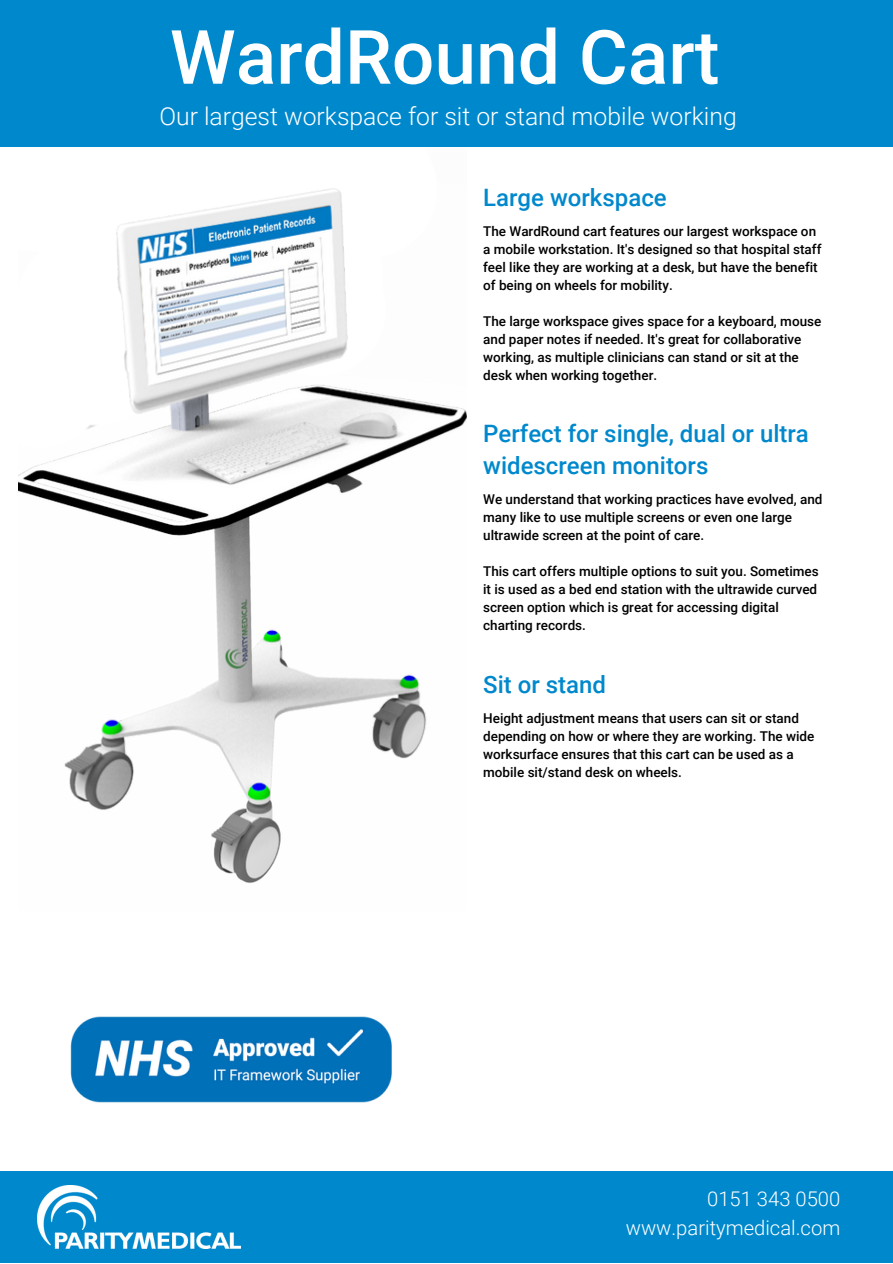
<style>
.page{position:relative;width:893px;height:1264px;background:#fff}
.page>*{position:absolute;margin:0;border:0;box-sizing:border-box;transform-origin:0 0}
.t1{font:500 75px "Roboto";color:#fff}
.t2{font:300 24.75px "Roboto";color:#fff}
.t3{font:500 24px/32.5px "Roboto";color:#08c}
.t4{font:300 20.25px "Roboto";color:#fff}
.t5{font:500 13.5px/18px "Roboto";color:#000}
</style>
<div class="page">
<div style="left:0;top:0;width:892px;height:147px;background:#08c"></div>
<div style="left:0;top:1171px;width:892px;height:91px;background:#08c"></div>
<img style="left:38px;top:1185px;width:202px;height:63px">
<img style="left:70px;top:1016px;width:322px;height:87px">
<img style="left:18px;top:188px;width:448px;height:695px">
<h1 class="t1" style="left:170px;top:14px;width:551px">WardRound Cart</h1>
<h2 class="t2" style="left:159px;top:102px;width:578px">Our largest workspace for sit or stand mobile working</h2>
<h3 class="t3" style="left:483px;top:181px;width:185px">Large workspace</h3>
<p class="t5" style="left:483px;top:222px;width:340px">The WardRound cart features our largest workspace on a mobile workstation. It's designed so that hospital staff feel like they are working at a desk, but have the benefit of being on wheels for mobility.</p>
<p class="t5" style="left:483px;top:312px;width:339px">The large workspace gives space for a keyboard, mouse and paper notes if needed. It's great for collaborative working, as multiple clinicians can stand or sit at the desk when working together.</p>
<h3 class="t3" style="left:483px;top:417px;width:327px">Perfect for single, dual or ultra widescreen monitors</h3>
<p class="t5" style="left:483px;top:490px;width:341px">We understand that working practices have evolved, and many like to use multiple screens or even one large ultrawide screen at the point of care.</p>
<p class="t5" style="left:483px;top:562px;width:337px">This cart offers multiple options to suit you. Sometimes it is used as a bed end station with the ultrawide curved screen option which is great for accessing digital charting records.</p>
<h3 class="t3" style="left:483px;top:668px;width:124px">Sit or stand</h3>
<p class="t5" style="left:483px;top:709px;width:333px">Height adjustment means that users can sit or stand depending on how or where they are working. The wide worksurface ensures that this cart can be used as a mobile sit/stand desk on wheels.</p>
<h3 class="t4" style="left:707px;top:1187px;width:135px">0151 343 0500</h3>
<h3 class="t4" style="left:625px;top:1216px;width:216px">www.paritymedical.com</h3>
</div>
